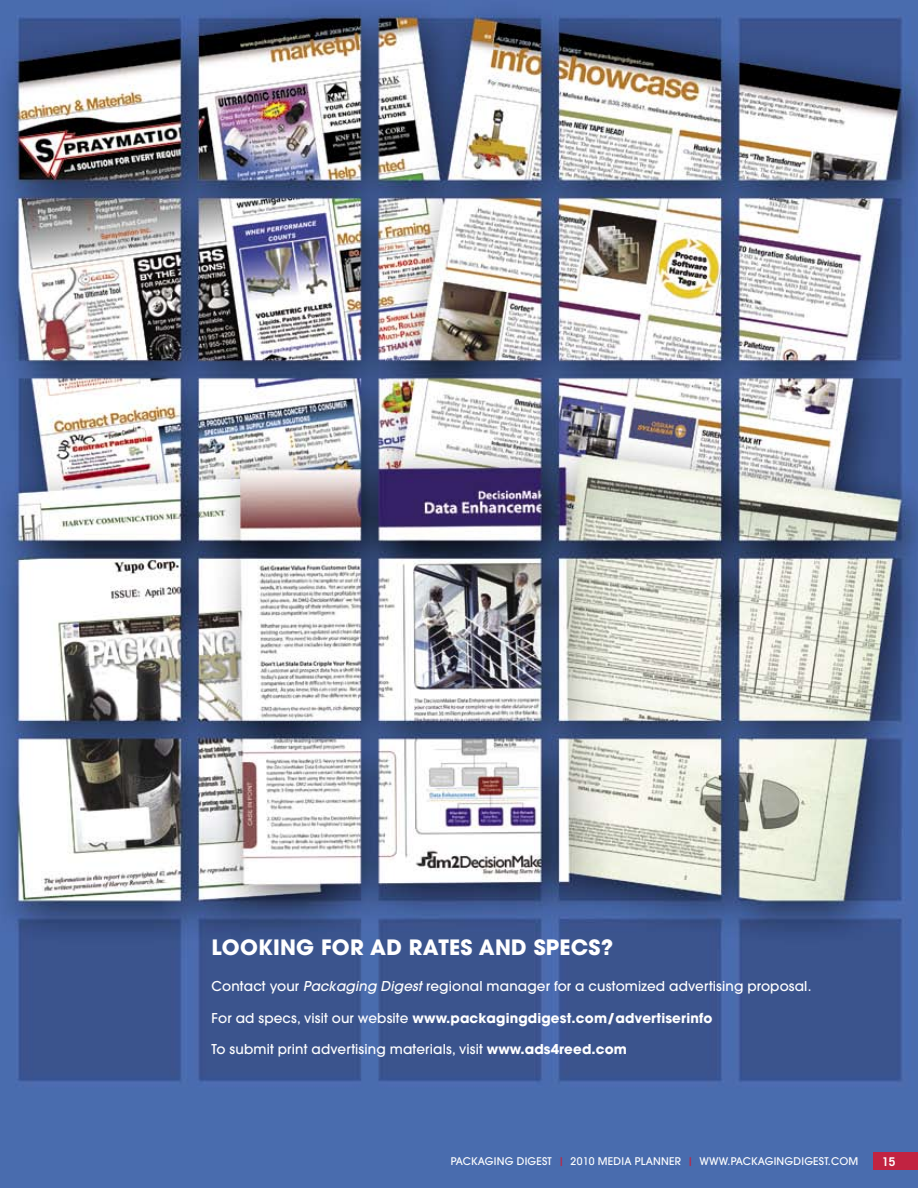
<style>
.page{position:relative;width:918px;height:1188px;background:#fff}
.page>*{position:absolute;margin:0;border:0;box-sizing:border-box;transform-origin:0 0}
.t1{font:700 21px "Avant Garde";letter-spacing:.01em;color:#fff}
.t2{font:500 13.5px "Avant Garde";letter-spacing:.01em;color:#fff}
.t3{font:700 13.5px "Avant Garde";letter-spacing:.01em;color:#fff}
.t4{font:600 condensed 12px "Avant Garde";color:#fff}
.t5{font:500 10.5px "Avant Garde";letter-spacing:.02em;color:#fff}
.s1{font-style:italic}
.s2{font-weight:500}
.s3{font-weight:700}
.s4{color:#c12341}
</style>
<div class="page">
<img style="left:0;top:0;width:918px;height:1188px">
<div style="left:873px;top:1152px;width:45px;height:18px;background:#c12341"></div>
<h1 class="t1" style="left:212px;top:934px;width:16px">Loo</h1>
<h1 class="t1" style="left:258px;top:934px;width:357px">king for ad rates and specs?</h1>
<p class="t2" style="left:212px;top:978px;width:601px">Contact your <span class="s1">Packaging Digest</span> regional manager for a customized advertising proposal.</p>
<p class="t3" style="left:212px;top:1009px;width:502px"><span class="s2">For ad specs, visit our website</span> www.packagingdigest.com/advertiserinfo</p>
<p class="t2" style="left:211px;top:1041px;width:417px">To submit print advertising materials, visit <span class="s3">www.ads4reed.com</span></p>
<p class="t5" style="left:451px;top:1155px;width:409px">packaging digest <span class="s4">|</span> 2010 media planner <span class="s4">|</span> www.packagingdigest.com</p>
<p class="t4" style="left:882px;top:1154px;width:15px">15</p>
</div>
